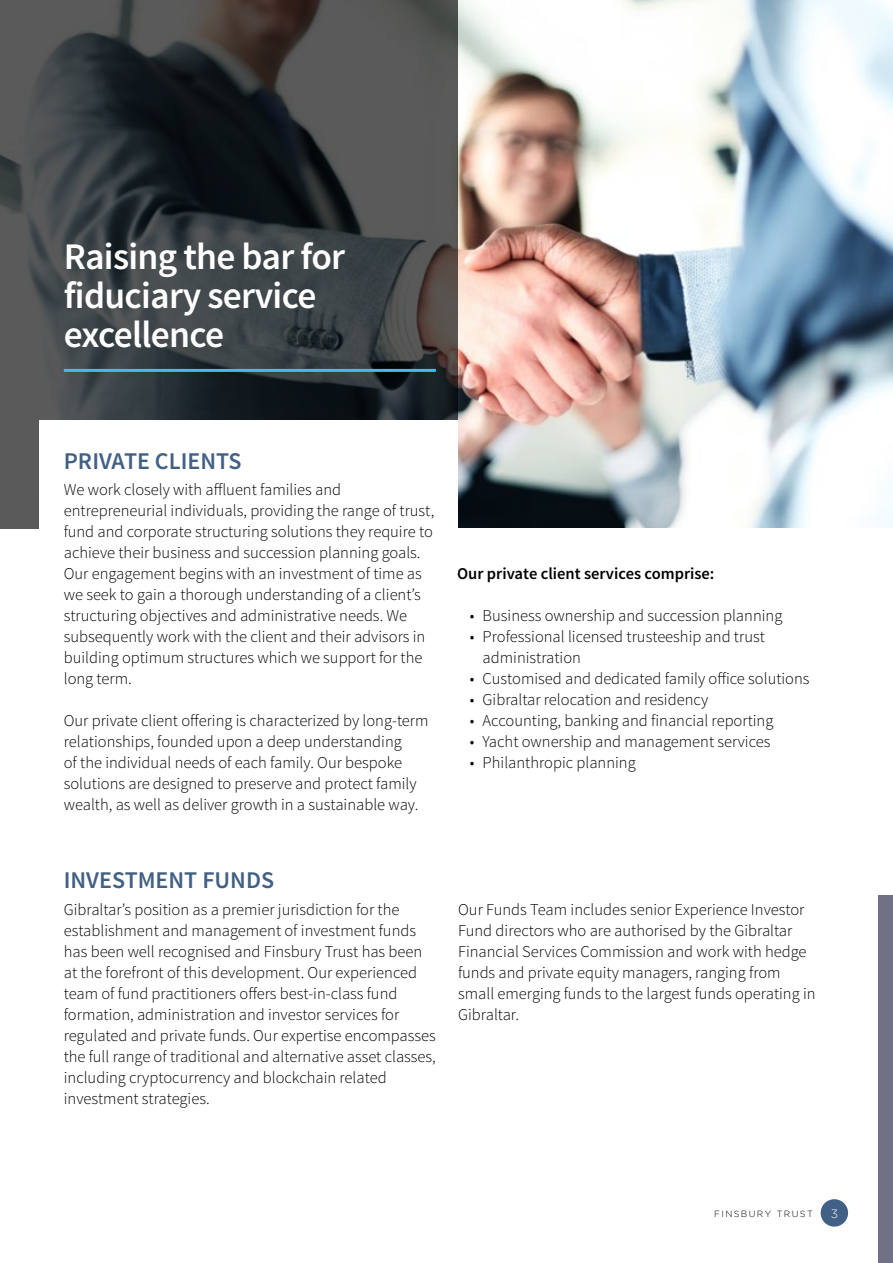
<style>
.page{position:relative;width:893px;height:1263px;background:#fff}
.page>*{position:absolute;margin:0;border:0;box-sizing:border-box;transform-origin:0 0}
.t1{font:600 37.5px/39px "Source Sans Pro";letter-spacing:-.02em;color:#fff}
.t2{font:600 24px "Source Sans Pro";color:#416085}
.t3{font:300 16.5px/21px "Source Sans Pro";color:#000}
.t4{font:600 16.5px "Source Sans Pro";color:#000}
.t5{font:300 12px "Gotham";color:#fff}
.t6{font:300 9px "Gotham";letter-spacing:.15em;color:#000}
</style>
<div class="page">
<div style="left:821px;top:1199px;width:27px;height:27px;background:#416085;border-radius:50%"></div>
<img style="left:457px;top:0;width:436px;height:527px">
<svg style="left:0;top:0;width:457px;height:529px;background:#3c3f41"></svg>
<hr style="left:64px;top:369px;width:372px;height:3px;background:#3abff0">
<div style="left:39px;top:420px;width:419px;height:153px;background:#fff"></div>
<div style="left:879px;top:896px;width:14px;height:367px;background:#6f7084"></div>
<h1 class="t1" style="left:64px;top:239px;width:283px">Raising the bar for fiduciary service excellence</h1>
<h2 class="t2" style="left:64px;top:446px;width:179px">PRIVATE CLIENTS</h2>
<p class="t3" style="left:64px;top:479px;width:372px">We work closely with affluent families and entrepreneurial individuals, providing the range of trust, fund and corporate structuring solutions they require to achieve their business and succession planning goals.<br>Our engagement begins with an investment of time as we seek to gain a thorough understanding of a client’s structuring objectives and administrative needs. We subsequently work with the client and their advisors in building optimum structures which we support for the long term.</p>
<p class="t3" style="left:64px;top:710px;width:366px">Our private client offering is characterized by long-term relationships, founded upon a deep understanding<br>of the individual needs of each family. Our bespoke solutions are designed to preserve and protect family wealth, as well as deliver growth in a sustainable way.</p>
<p class="t4" style="left:457px;top:563px;width:259px">Our private client services comprise:</p>
<p class="t3" style="left:470px;top:605px;width:314px">• Business ownership and succession planning</p>
<p class="t3" style="left:483px;top:626px;width:284px;text-indent:-13px">• Professional licensed trusteeship and trust administration</p>
<p class="t3" style="left:470px;top:668px;width:341px">• Customised and dedicated family office solutions</p>
<p class="t3" style="left:470px;top:689px;width:240px">• Gibraltar relocation and residency</p>
<p class="t3" style="left:470px;top:710px;width:305px">• Accounting, banking and financial reporting</p>
<p class="t3" style="left:470px;top:731px;width:302px">• Yacht ownership and management services</p>
<p class="t3" style="left:470px;top:752px;width:167px">• Philanthropic planning</p>
<h2 class="t2" style="left:64px;top:864px;width:212px">INVESTMENT FUNDS</h2>
<p class="t3" style="left:64px;top:899px;width:374px">Gibraltar’s position as a premier jurisdiction for the establishment and management of investment funds has been well recognised and Finsbury Trust has been at the forefront of this development. Our experienced team of fund practitioners offers best-in-class fund formation, administration and investor services for regulated and private funds. Our expertise encompasses the full range of traditional and alternative asset classes, including cryptocurrency and blockchain related investment strategies.</p>
<p class="t3" style="left:458px;top:899px;width:359px">Our Funds Team includes senior Experience Investor Fund directors who are authorised by the Gibraltar Financial Services Commission and work with hedge funds and private equity managers, ranging from small emerging funds to the largest funds operating in Gibraltar.</p>
<p class="t6" style="left:714px;top:1208px;width:100px">FINSBURY TRUST</p>
<p class="t5" style="left:831px;top:1207px;width:9px">3</p>
</div>
